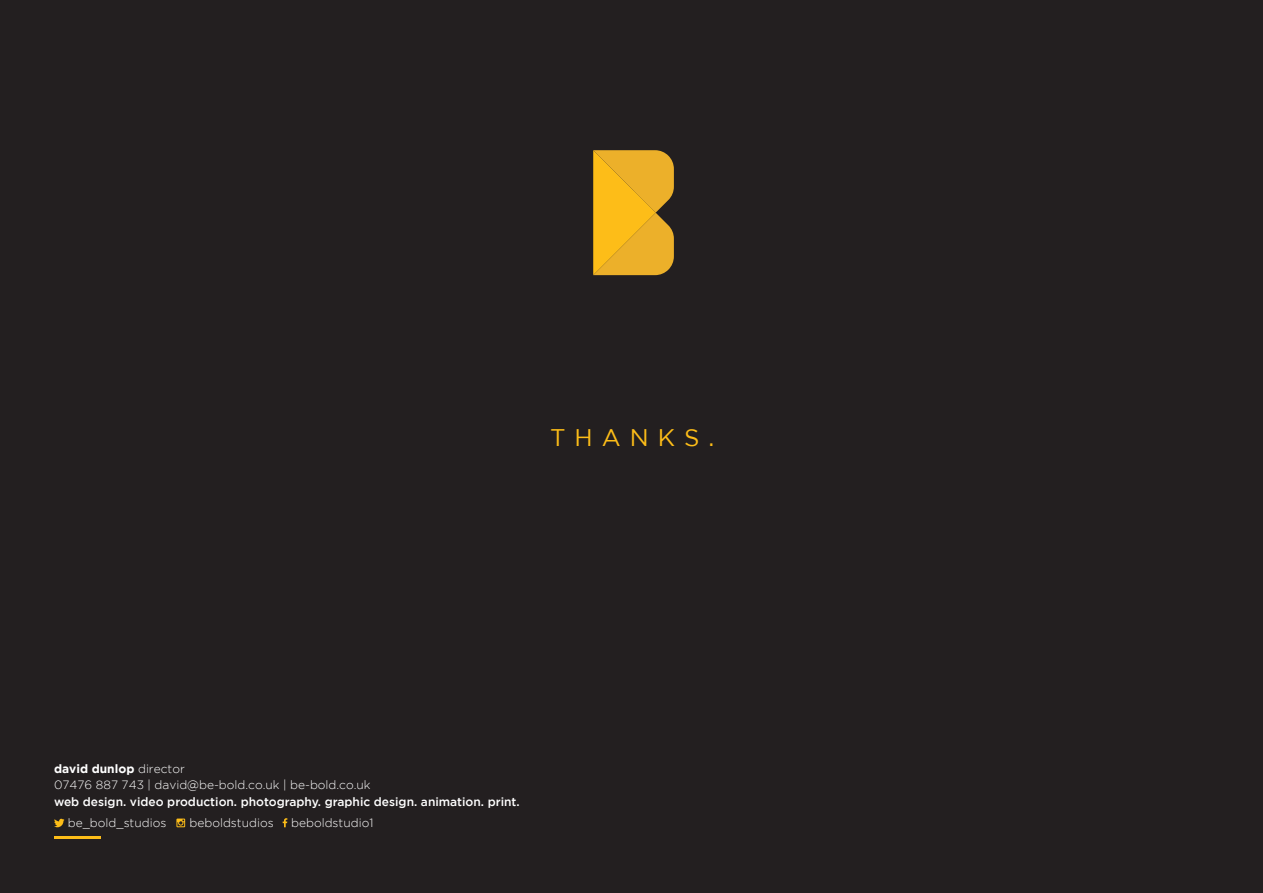
<style>
.page{position:relative;width:1263px;height:893px;background:#231f20}
.page>*{position:absolute;margin:0;border:0;box-sizing:border-box;transform-origin:0 0}
.t1{font:24px "Gotham";letter-spacing:.375em;color:#fdbd18}
.t2{font:300 12px/16.5px "Gotham";color:#fff}
.t3{font:500 12px "Gotham";color:#fff}
.s1{font-weight:700}
</style>
<div class="page">
<svg style="left:593px;top:150px;width:81px;height:126px;background:#e5ab22"></svg>
<svg style="left:54px;top:819px;width:11px;height:8px"></svg>
<hr style="left:54px;top:836px;width:47px;height:3px;background:#fdbd18">
<svg style="left:176px;top:818px;width:9px;height:9px"></svg>
<svg style="left:177px;top:819px;width:7px;height:7px"></svg>
<svg style="left:283px;top:818px;width:4px;height:9px"></svg>
<h1 class="t1" style="left:550px;top:424px;width:166px">THANKS.</h1>
<p class="t2" style="left:54px;top:760px;width:318px"><span class="s1">david dunlop</span> director<br>07476 887 743 | david@be-bold.co.uk | be-bold.co.uk</p>
<p class="t3" style="left:54px;top:795px;width:467px">web design. video production. photography. graphic design. animation. print.</p>
<p class="t2" style="left:68px;top:815px;width:100px">be_bold_studios</p>
<p class="t2" style="left:190px;top:815px;width:86px">beboldstudios</p>
<p class="t2" style="left:291px;top:815px;width:84px">beboldstudio1</p>
</div>
